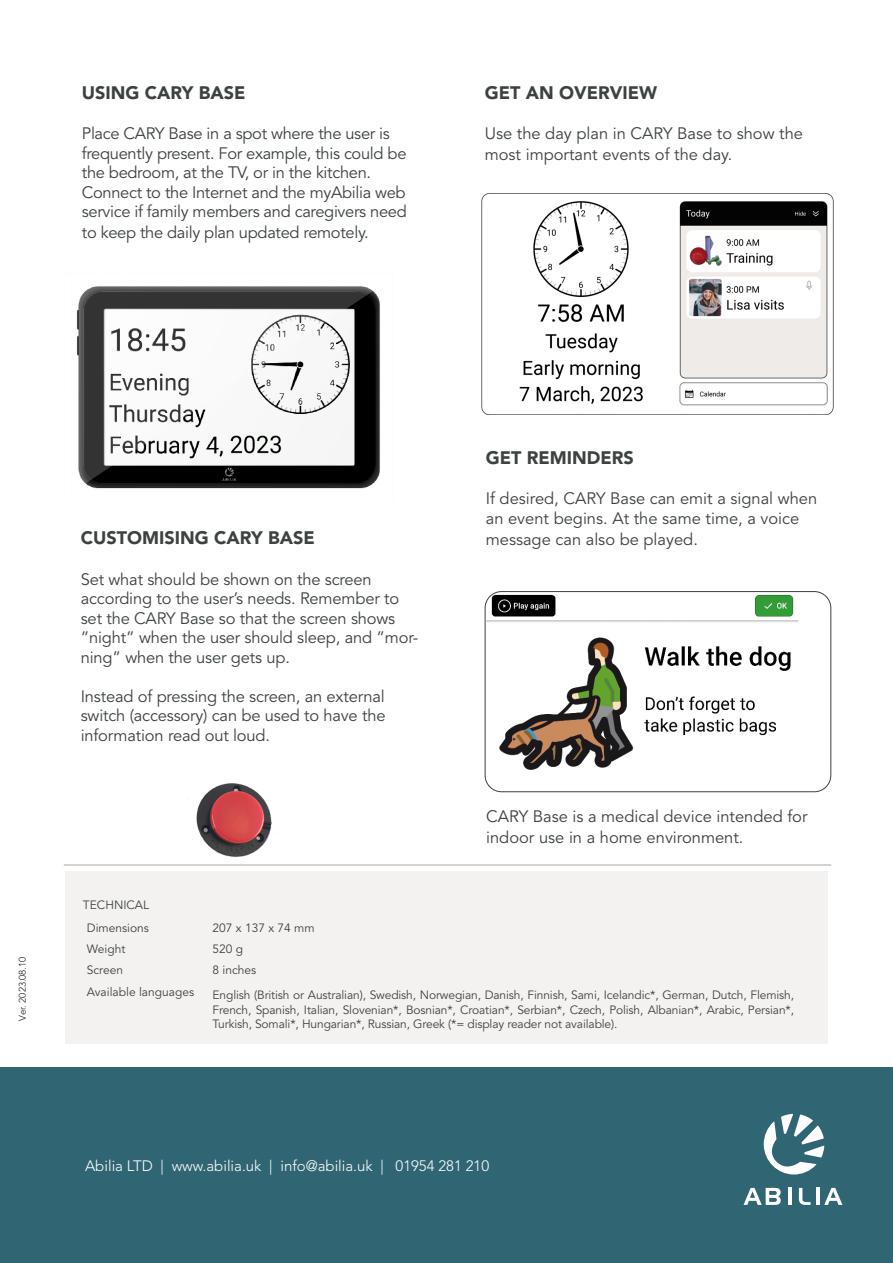
<style>
.page{position:relative;width:893px;height:1263px;background:#fff}
.page>*{position:absolute;margin:0;border:0;box-sizing:border-box;transform-origin:0 0}
.t1{font:900 18px "Avenir LT Std";color:#3c4241}
.t2{font:16.5px/19.5px "Avenir LT Std";letter-spacing:-.01em;color:#3c4241}
.t3{font:300 15px "Avenir LT Std";color:#fff}
.t4{font:12px/14.4px "Avenir LT Std";letter-spacing:-.01em;color:#414141;text-align:justify}
.t5{font:12px "Avenir LT Std";color:#3c4241}
.t6{font:300 9.75px "Avenir LT Std";color:#231f20}
</style>
<div class="page">
<div style="left:0;top:1067px;width:893px;height:196px;background:#306673"></div>
<div style="left:65px;top:872px;width:762px;height:172px;background:#f4f2f0"></div>
<hr style="left:64px;top:865px;width:767px;height:1px;background:#aba7a6">
<img style="left:174px;top:783px;width:126px;height:82px">
<img style="left:486px;top:592px;width:312px;height:195px">
<div style="left:485px;top:591px;width:346px;height:201px;border:1px solid #3c4241;border-radius:16px"></div>
<svg style="left:743px;top:1188px;width:38px;height:17px"></svg>
<hr style="left:788px;top:1188px;width:3px;height:17px;background:#fff">
<svg style="left:799px;top:1188px;width:11px;height:17px"></svg>
<hr style="left:816px;top:1188px;width:4px;height:17px;background:#fff">
<svg style="left:824px;top:1188px;width:18px;height:17px"></svg>
<svg style="left:763px;top:1114px;width:61px;height:61px"></svg>
<img style="left:481px;top:193px;width:353px;height:221px">
<img style="left:77px;top:286px;width:303px;height:203px">
<img style="left:225px;top:432px;width:63px;height:28px">
<p class="t1" style="left:82px;top:81px;width:165px">USING CARY BASE</p>
<p class="t2" style="left:82px;top:124px;width:326px">Place CARY Base in a spot where the user is frequently present. For example, this could be the bedroom, at the TV, or in the kitchen.<br>Connect to the Internet and the myAbilia web service if family members and caregivers need</p>
<p class="t2" style="left:82px;top:223px;width:288px">to keep the daily plan updated remotely.</p>
<p class="t1" style="left:485px;top:81px;width:174px">GET AN OVERVIEW</p>
<p class="t2" style="left:485px;top:123px;width:320px;line-height:21px">Use the day plan in CARY Base to show the most important events of the day.</p>
<p class="t6" style="left:17px;top:1021px;width:65px;rotate:-90deg">Ver. 2023.08.10</p>
<p class="t1" style="left:81px;top:527px;width:235px">CUSTOMISING CARY BASE</p>
<p class="t2" style="left:81px;top:570px;width:339px">Set what should be shown on the screen according to the user’s needs. Remember to set the CARY Base so that the screen shows ”night” when the user should sleep, and ”mor&shy;ning” when the user gets up.</p>
<p class="t2" style="left:81px;top:687px;width:306px;text-align:justify">Instead of pressing the screen, an external switch (accessory) can be used to have the information read out loud.</p>
<p class="t5" style="left:83px;top:898px;width:68px">TECHNICAL</p>
<p class="t1" style="left:486px;top:447px;width:149px">GET REMINDERS</p>
<p class="t2" style="left:486px;top:489px;width:333px">If desired, CARY Base can emit a signal when an event begins. At the same time, a voice</p>
<p class="t2" style="left:486px;top:530px;width:214px">message can also be played.</p>
<p class="t2" style="left:486px;top:806px;width:323px;line-height:21px">CARY Base is a medical device intended for indoor use in a home environment.</p>
<p class="t5" style="left:87px;top:921px;width:64px">Dimensions</p>
<p class="t5" style="left:213px;top:921px;width:104px">207 x 137 x 74 mm</p>
<p class="t5" style="left:87px;top:942px;width:40px">Weight</p>
<p class="t5" style="left:213px;top:942px;width:32px">520 g</p>
<p class="t5" style="left:87px;top:963px;width:38px">Screen</p>
<p class="t5" style="left:213px;top:963px;width:45px">8 inches</p>
<p class="t5" style="left:87px;top:985px;width:109px">Available languages</p>
<p class="t4" style="left:213px;top:988px;width:583px">English (British or Australian), Swedish, Norwegian, Danish, Finnish, Sami, Icelandic*, German, Dutch, Flemish, French, Spanish, Italian, Slovenian*, Bosnian*, Croatian*, Serbian*, Czech, Polish, Albanian*, Arabic, Persian*, Turkish, Somali*, Hungarian*, Russian, Greek (*= display reader not available).</p>
<p class="t3" style="left:85px;top:1157px;width:406px">Abilia LTD | www.abilia.uk | info@abilia.uk | 01954 281 210</p>
</div>
